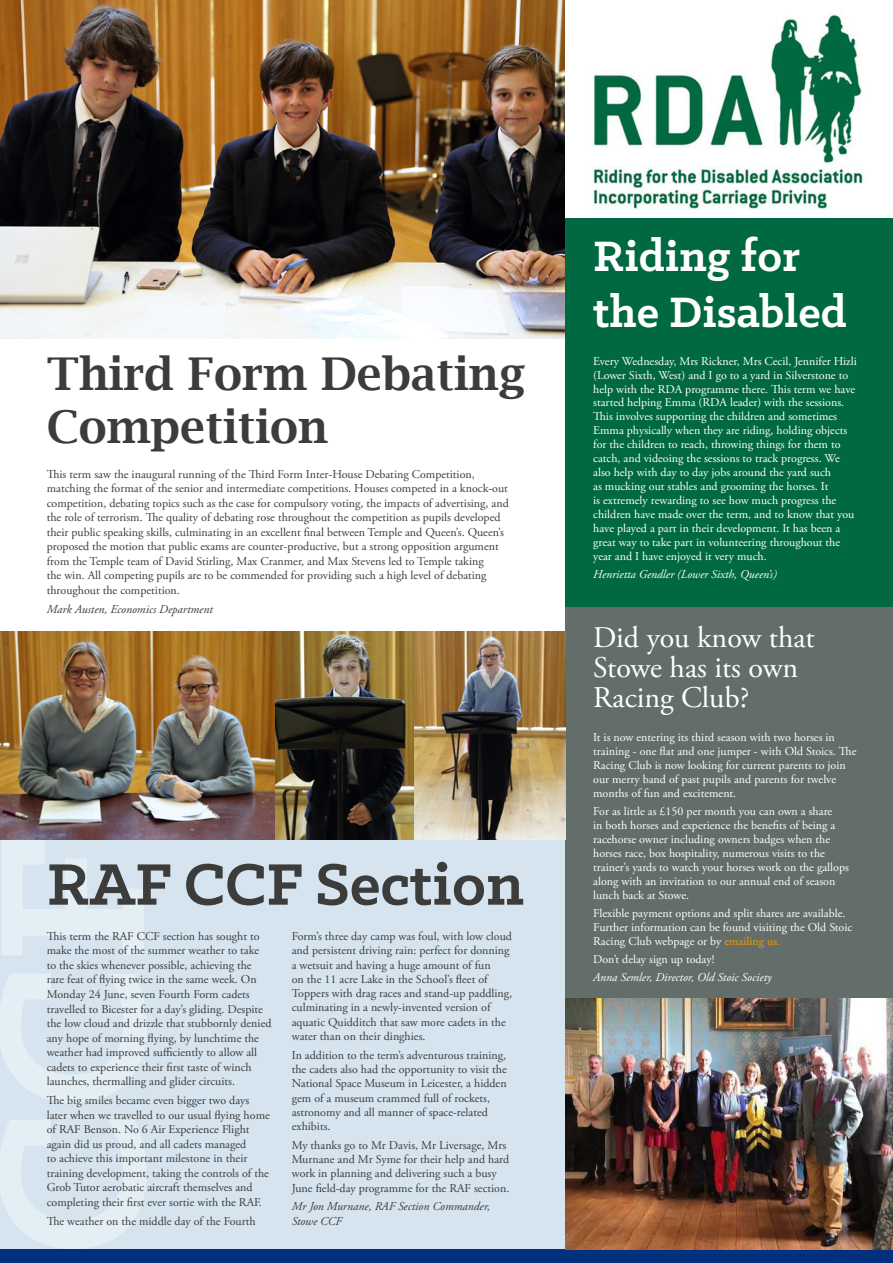
<style>
.page{position:relative;width:893px;height:1263px;background:#fff}
.page>*{position:absolute;margin:0;border:0;box-sizing:border-box;transform-origin:0 0}
.t1{font:700 66.15px "Klinic Slab";color:#3c3c3b}
.t2{font:700 48px/55.9px "Klinic Slab";color:#fff}
.t3{font:600 45.3px/52.7px "Lucida Bright";color:#3c3c3b}
.t4{font:30px/30px "Adobe Garamond Pro";color:#fff}
.t5{font:12px/14.5px "Adobe Garamond Pro";color:#3c3c3b}
.t6{font:12px/14px "Adobe Garamond Pro";color:#fff}
.t7{font:italic 12px/14.2px "Adobe Garamond Pro";color:#3c3c3b}
.t8{font:italic 12px "Adobe Garamond Pro";color:#fff}
.s1{color:#f49600}
</style>
<div class="page">
<div style="left:0;top:839px;width:574px;height:424px;background:#d5e4ef"></div>
<svg style="left:0;top:839px;width:147px;height:410px"></svg>
<div style="left:0;top:1249px;width:893px;height:14px;background:#01307e"></div>
<div style="left:566px;top:607px;width:327px;height:422px;background:#636e6a"></div>
<img style="left:0;top:0;width:566px;height:338px">
<img style="left:0;top:631px;width:566px;height:208px">
<img style="left:566px;top:998px;width:327px;height:251px">
<div style="left:566px;top:0;width:327px;height:607px;background:#006941"></div>
<div style="left:566px;top:0;width:327px;height:218px;background:#fff"></div>
<img style="left:592px;top:14px;width:272px;height:196px">
<p class="t3" style="left:47px;top:347px;width:480px">Third Form Debating<br>Competition</p>
<p class="t5" style="left:47px;top:467px;width:464px">This term saw the inaugural running of the Third Form Inter-House Debating Competition, matching the format of the senior and intermediate competitions. Houses competed in a knock-out competition, debating topics such as the case for compulsory voting, the impacts of advertising, and the role of terrorism. The quality of debating rose throughout the competition as pupils developed their public speaking skills, culminating in an excellent final between Temple and Queen’s. Queen’s proposed the motion that public exams are counter-productive, but a strong opposition argument from the Temple team of David Stirling, Max Cranmer, and Max Stevens led to Temple taking<br>the win. All competing pupils are to be commended for providing such a high level of debating throughout the competition.</p>
<p class="t7" style="left:47px;top:602px;width:168px">Mark Austen, Economics Department</p>
<p class="t1" style="left:47px;top:841px;width:479px">RAF CCF Section</p>
<p class="t5" style="left:47px;top:929px;width:226px">This term the RAF CCF section has sought to make the most of the summer weather to take to the skies whenever possible, achieving the rare feat of flying twice in the same week. On Monday 24 June, seven Fourth Form cadets travelled to Bicester for a day’s gliding. Despite the low cloud and drizzle that stubbornly denied any hope of morning flying, by lunchtime the weather had improved sufficiently to allow all cadets to experience their first taste of winch launches, thermalling and glider circuits.</p>
<p class="t5" style="left:47px;top:1093px;width:225px">The big smiles became even bigger two days later when we travelled to our usual flying home of RAF Benson. No 6 Air Experience Flight again did us proud, and all cadets managed<br>to achieve this important milestone in their training development, taking the controls of the Grob Tutor aerobatic aircraft themselves and completing their first ever sortie with the RAF.</p>
<p class="t5" style="left:47px;top:1214px;width:210px">The weather on the middle day of the Fourth</p>
<p class="t5" style="left:292px;top:929px;width:222px">Form’s three day camp was foul, with low cloud and persistent driving rain: perfect for donning a wetsuit and having a huge amount of fun<br>on the 11 acre Lake in the School’s fleet of Toppers with drag races and stand-up paddling, culminating in a newly-invented version of aquatic Quidditch that saw more cadets in the water than on their dinghies.</p>
<p class="t5" style="left:292px;top:1048px;width:217px">In addition to the term’s adventurous training, the cadets also had the opportunity to visit the National Space Museum in Leicester, a hidden gem of a museum crammed full of rockets, astronomy and all manner of space-related exhibits.</p>
<p class="t5" style="left:292px;top:1138px;width:219px">My thanks go to Mr Davis, Mr Liversage, Mrs Murnane and Mr Syme for their help and hard work in planning and delivering such a busy June field-day programme for the RAF section.</p>
<p class="t7" style="left:292px;top:1200px;width:200px">Mr Jon Murnane, RAF Section Commander,<br>Stowe CCF</p>
<p class="t2" style="left:593px;top:227px;width:255px">Riding for the Disabled</p>
<p class="t6" style="left:593px;top:354px;width:265px">Every Wednesday, Mrs Rickner, Mrs Cecil, Jennifer Hizli (Lower Sixth, West) and I go to a yard in Silverstone to help with the RDA programme there. This term we have started helping Emma (RDA leader) with the sessions.<br>This involves supporting the children and sometimes Emma physically when they are riding, holding objects for the children to reach, throwing things for them to catch, and videoing the sessions to track progress. We also help with day to day jobs around the yard such<br>as mucking out stables and grooming the horses. It<br>is extremely rewarding to see how much progress the children have made over the term, and to know that you have played a part in their development. It has been a great way to take part in volunteering throughout the year and I have enjoyed it very much.</p>
<p class="t8" style="left:593px;top:567px;width:185px">Henrietta Gendler (Lower Sixth, Queen’s)</p>
<p class="t4" style="left:593px;top:624px;width:223px">Did you know that<br>Stowe has its own<br>Racing Club?</p>
<p class="t6" style="left:593px;top:731px;width:265px">It is now entering its third season with two horses in training - one flat and one jumper - with Old Stoics. The Racing Club is now looking for current parents to join our merry band of past pupils and parents for twelve months of fun and excitement.</p>
<p class="t6" style="left:593px;top:805px;width:257px">For as little as £150 per month you can own a share<br>in both horses and experience the benefits of being a racehorse owner including owners badges when the horses race, box hospitality, numerous visits to the trainer’s yards to watch your horses work on the gallops along with an invitation to our annual end of season lunch back at Stowe.</p>
<p class="t6" style="left:593px;top:907px;width:261px">Flexible payment options and split shares are available.<br>Further information can be found visiting the Old Stoic<br>Racing Club webpage or by <span class="s1">emailing us.</span></p>
<p class="t6" style="left:593px;top:953px;width:123px">Don’t delay sign up today!</p>
<p class="t8" style="left:593px;top:970px;width:180px">Anna Semler, Director, Old Stoic Society</p>
</div>
